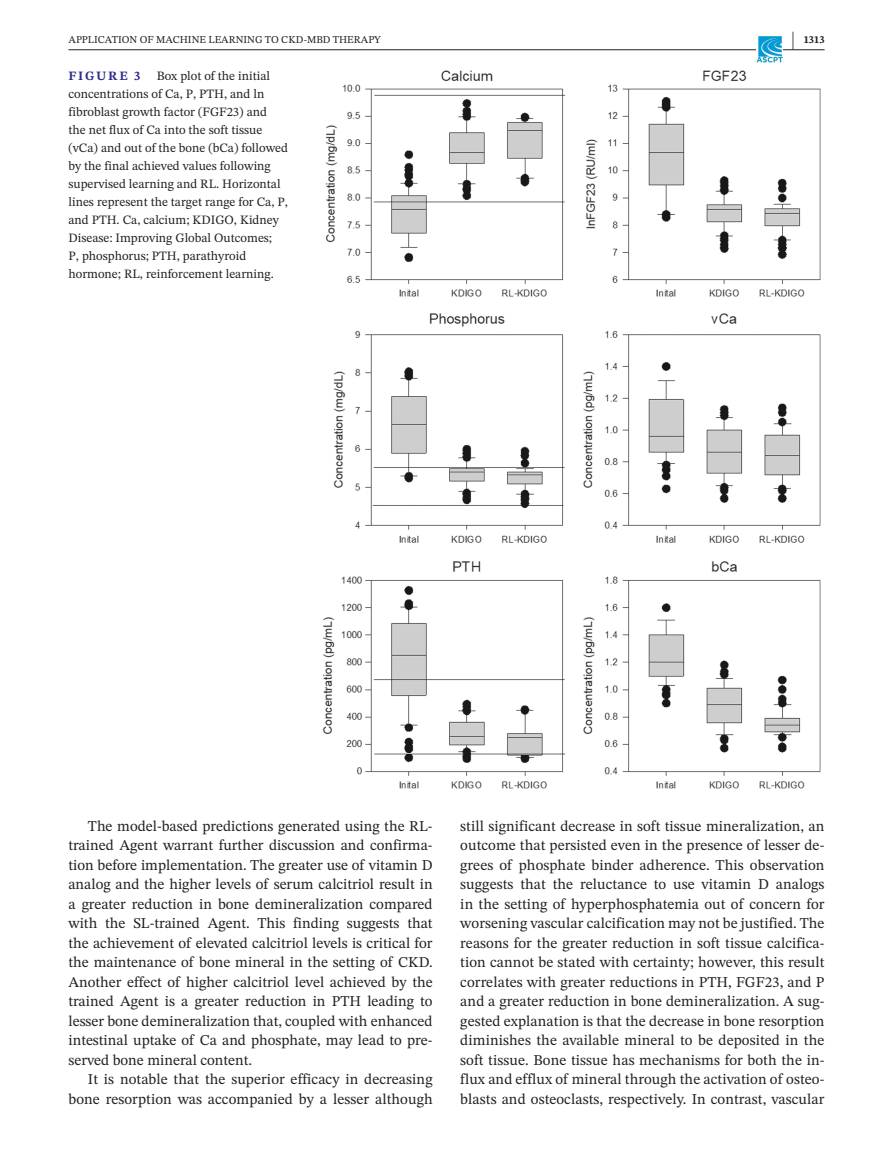
<style>
.page{position:relative;width:893px;height:1174px;background:#fff}
.page>*{position:absolute;margin:0;border:0;box-sizing:border-box;transform-origin:0 0}
.t1{font:700 21px "STIX Two Text";color:#231f20;scale:.42 1}
.t2{font:15px/19.5px "STIX Two Text";letter-spacing:.005em;color:#231f20;text-align:justify}
.t3{font:12.75px/18px "STIX Two Text";color:#231f20}
.t4{font:700 12.75px "STIX Two Text";letter-spacing:.14em;color:#2c2d8c}
.t5{font:10.5px "STIX Two Text";color:#231f20}
.t6{font:700 10.5px "STIX Two Text";color:#231f20}
</style>
<div class="page">
<hr style="left:68px;top:49px;width:756px;height:1px;background:#231f20">
<img style="left:757px;top:37px;width:25px;height:25px">
<img style="left:323px;top:70px;width:497px;height:718px">
<h1 class="t1" style="left:792px;top:24px;width:8px">|</h1>
<p class="t5" style="left:68px;top:32px;width:314px">APPLICATION OF MACHINE LEARNING TO CKD-MBD THERAPY</p>
<p class="t6" style="left:804px;top:32px;width:22px">1313</p>
<p class="t3" style="left:68px;top:66px;width:221px;text-indent:88px">Box plot of the initial concentrations of Ca, P, PTH, and ln fibroblast growth factor (FGF23) and<br>the net flux of Ca into the soft tissue (vCa) and out of the bone (bCa) followed by the final achieved values following supervised learning and RL. Horizontal lines represent the target range for Ca, P, and PTH. Ca, calcium; KDIGO, Kidney Disease: Improving Global Outcomes;<br>P, phosphorus; PTH, parathyroid hormone; RL, reinforcement learning.</p>
<p class="t4" style="left:68px;top:66px;width:74px">FIGURE 3</p>
<p class="t2" style="left:68px;top:816px;width:366px;text-indent:20px">The model-based predictions generated using the RL&shy;trained Agent warrant further discussion and confirma&shy;tion before implementation. The greater use of vitamin D analog and the higher levels of serum calcitriol result in a greater reduction in bone demineralization compared with the SL-trained Agent. This finding suggests that the achievement of elevated calcitriol levels is critical for the maintenance of bone mineral in the setting of CKD.<br>Another effect of higher calcitriol level achieved by the trained Agent is a greater reduction in PTH leading to lesser bone demineralization that, coupled with enhanced intestinal uptake of Ca and phosphate, may lead to pre&shy;served bone mineral content.</p>
<p class="t2" style="left:68px;top:1069px;width:366px;text-align:right">It is notable that the superior efficacy in decreasing bone resorption was accompanied by a lesser although</p>
<p class="t2" style="left:460px;top:816px;width:366px">still significant decrease in soft tissue mineralization, an outcome that persisted even in the presence of lesser de&shy;grees of phosphate binder adherence. This observation suggests that the reluctance to use vitamin D analogs in the setting of hyperphosphatemia out of concern for worsening vascular calcification may not be justified. The reasons for the greater reduction in soft tissue calcifica&shy;tion cannot be stated with certainty; however, this result correlates with greater reductions in PTH, FGF23, and P and a greater reduction in bone demineralization. A sug&shy;gested explanation is that the decrease in bone resorption diminishes the available mineral to be deposited in the soft tissue. Bone tissue has mechanisms for both the in&shy;flux and efflux of mineral through the activation of osteo&shy;blasts and osteoclasts, respectively. In contrast, vascular</p>
</div>
